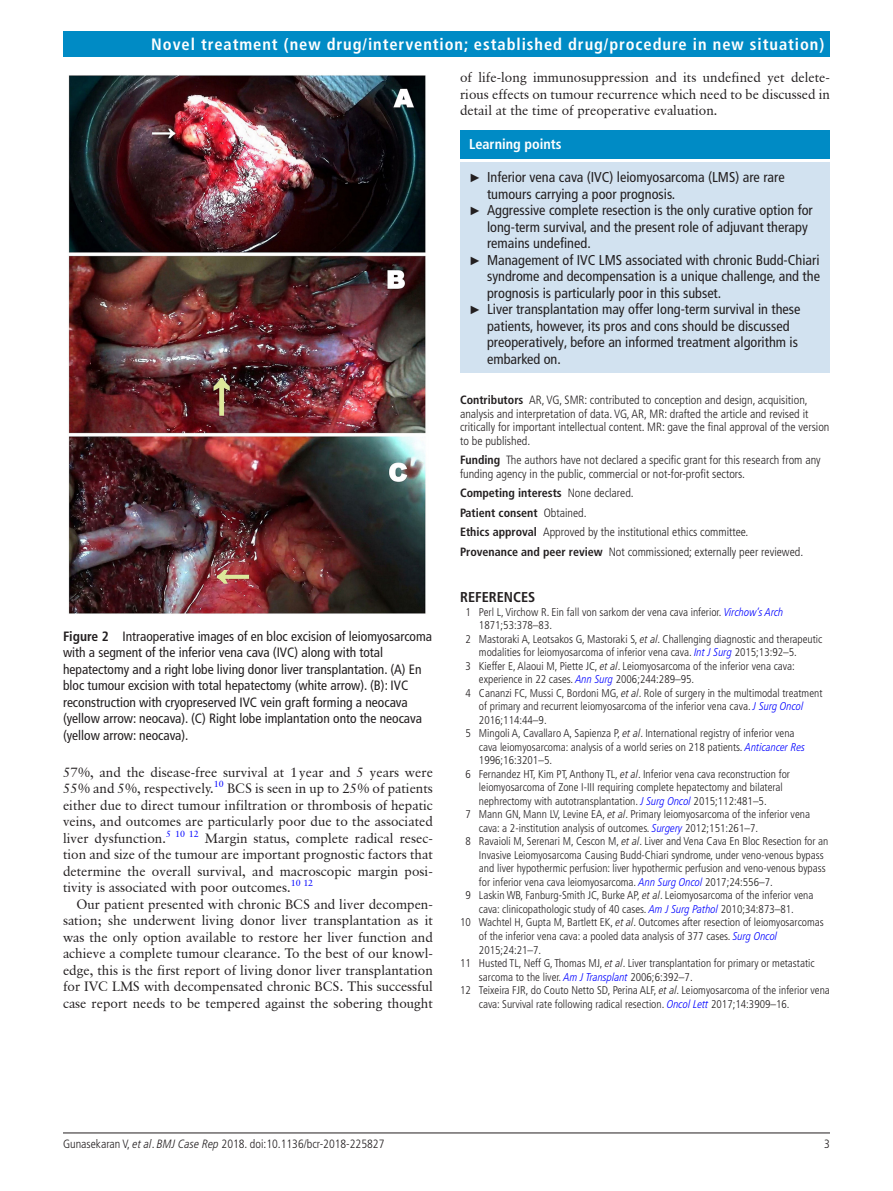
<style>
.page{position:relative;width:893px;height:1191px;background:#fff}
.page>*{position:absolute;margin:0;border:0;box-sizing:border-box;transform-origin:0 0}
.t1{font:700 condensed 16.5px "Frutiger LT Pro";letter-spacing:.055em;color:#fff}
.t2{font:condensed 14.25px "Frutiger LT Pro";color:#231f20}
.t3{font:700 condensed 14.25px "Frutiger LT Pro";color:#fff}
.t4{font:700 condensed 14.25px "Frutiger LT Std";color:#231f20}
.t5{font:13.5px/16.5px "Classical Garamond BT";color:#231f20;text-align:justify}
.t6{font:condensed 13.5px/16.5px "Frutiger LT Pro";color:#231f20}
.t7{font:300 condensed 12px/13.5px "Frutiger LT Pro";color:#231f20}
.t8{font:300 condensed 11.25px "Frutiger LT Pro";color:#231f20}
.s1{font-weight:700}
.s2{font-family:"Arial";font-stretch:normal;font-size:12px}
.s3{font-style:italic;color:#00f}
.s4{font-style:italic}
</style>
<div class="page">
<hr style="left:63px;top:1132px;width:767px;height:1px;background:#231f20">
<div style="left:63px;top:31px;width:767px;height:25px;background:#008bc5"></div>
<div style="left:460px;top:130px;width:370px;height:28px;background:#008bc5"></div>
<div style="left:460px;top:162px;width:370px;height:211px;background:#d2e2f0"></div>
<img style="left:68px;top:75px;width:358px;height:539px">
<h1 class="t1" style="left:151px;top:34px;width:674px">Novel treatment (new drug/intervention; established drug/procedure in new situation)</h1>
<p class="t6" style="left:63px;top:627px;width:371px"><span class="s1">Figure 2</span> Intraoperative images of en bloc excision of leiomyosarcoma with a segment of the inferior vena cava (IVC) along with total hepatectomy and a right lobe living donor liver transplantation. (A) En bloc tumour excision with total hepatectomy (white arrow). (B): IVC reconstruction with cryopreserved IVC vein graft forming a neocava (yellow arrow: neocava). (C) Right lobe implantation onto the neocava (yellow arrow: neocava).</p>
<p class="t5" style="left:63px;top:763px;width:371px">57%, and the disease-free survival at 1year and 5 years were 55% and 5%, respectively.<sup>10</sup> BCS is seen in up to 25% of patients either due to direct tumour infiltration or thrombosis of hepatic veins, and outcomes are particularly poor due to the associated liver dysfunction.<sup>5</sup> <sup>10</sup> <sup>12</sup> Margin status, complete radical resec&shy;tion and size of the tumour are important prognostic factors that determine the overall survival, and macroscopic margin posi&shy;tivity is associated with poor outcomes.<sup>10</sup> <sup>12</sup></p>
<p class="t5" style="left:63px;top:895px;width:371px;text-indent:14px">Our patient presented with chronic BCS and liver decompen&shy;sation; she underwent living donor liver transplantation as it was the only option available to restore her liver function and achieve a complete tumour clearance. To the best of our knowl&shy;edge, this is the first report of living donor liver transplantation for IVC LMS with decompensated chronic BCS. This successful case report needs to be tempered against the sobering thought</p>
<p class="t5" style="left:460px;top:69px;width:371px">of life-long immunosuppression and its undefined yet delete&shy;rious effects on tumour recurrence which need to be discussed in detail at the time of preoperative evaluation.</p>
<p class="t3" style="left:469px;top:136px;width:94px">Learning points</p>
<p class="t2" style="left:469px;top:169px;width:317px"><span class="s2">►</span> Inferior vena cava (IVC) leiomyosarcoma (LMS) are rare</p>
<p class="t2" style="left:487px;top:185px;width:190px">tumours carrying a poor prognosis.</p>
<p class="t2" style="left:469px;top:202px;width:345px"><span class="s2">►</span> Aggressive complete resection is the only curative option for</p>
<p class="t2" style="left:487px;top:218px;width:322px">long-term survival, and the present role of adjuvant therapy</p>
<p class="t2" style="left:487px;top:235px;width:105px">remains undefined.</p>
<p class="t2" style="left:469px;top:251px;width:352px"><span class="s2">►</span> Management of IVC LMS associated with chronic Budd-Chiari</p>
<p class="t2" style="left:487px;top:268px;width:334px">syndrome and decompensation is a unique challenge, and the</p>
<p class="t2" style="left:487px;top:284px;width:236px">prognosis is particularly poor in this subset.</p>
<p class="t2" style="left:469px;top:301px;width:333px"><span class="s2">►</span> Liver transplantation may offer long-term survival in these</p>
<p class="t2" style="left:487px;top:317px;width:304px">patients, however, its pros and cons should be discussed</p>
<p class="t2" style="left:487px;top:334px;width:312px">preoperatively, before an informed treatment algorithm is</p>
<p class="t2" style="left:487px;top:350px;width:75px">embarked on.</p>
<p class="t7" style="left:460px;top:393px;width:371px"><span class="s1">Contributors</span> AR, VG, SMR: contributed to conception and design, acquisition, analysis and interpretation of data. VG, AR, MR: drafted the article and revised it critically for important intellectual content. MR: gave the final approval of the version to be published.</p>
<p class="t7" style="left:460px;top:453px;width:362px"><span class="s1">Funding</span> The authors have not declared a specific grant for this research from any funding agency in the public, commercial or not-for-profit sectors.</p>
<p class="t7" style="left:460px;top:483px;width:345px;line-height:19.5px"><span class="s1">Competing interests</span> None declared.<br><span class="s1">Patient consent</span> Obtained.<br><span class="s1">Ethics approval</span> Approved by the institutional ethics committee.<br><span class="s1">Provenance and peer review</span> Not commissioned; externally peer reviewed.</p>
<p class="t4" style="left:460px;top:588px;width:77px">REFERENCES</p>
<p class="t8" style="left:465px;top:605px;width:320px">1 Perl L, Virchow R. Ein fall von sarkom der vena cava inferior. <span class="s3">Virchow’s Arch</span></p>
<p class="t8" style="left:479px;top:619px;width:75px">1871;53:378–83.</p>
<p class="t8" style="left:465px;top:632px;width:358px">2 Mastoraki A, Leotsakos G, Mastoraki S, <span class="s4">et al</span>. Challenging diagnostic and therapeutic</p>
<p class="t8" style="left:479px;top:646px;width:319px">modalities for leiomyosarcoma of inferior vena cava. <span class="s3">Int J Surg</span> 2015;13:92–5.</p>
<p class="t8" style="left:465px;top:659px;width:331px">3 Kieffer E, Alaoui M, Piette JC, <span class="s4">et al</span>. Leiomyosarcoma of the inferior vena cava:</p>
<p class="t8" style="left:479px;top:673px;width:217px">experience in 22 cases. <span class="s3">Ann Surg</span> 2006;244:289–95.</p>
<p class="t8" style="left:465px;top:686px;width:358px">4 Cananzi FC, Mussi C, Bordoni MG, <span class="s4">et al</span>. Role of surgery in the multimodal treatment</p>
<p class="t8" style="left:479px;top:700px;width:326px">of primary and recurrent leiomyosarcoma of the inferior vena cava. <span class="s3">J Surg Oncol</span></p>
<p class="t8" style="left:479px;top:713px;width:69px">2016;114:44–9.</p>
<p class="t8" style="left:465px;top:727px;width:331px">5 Mingoli A, Cavallaro A, Sapienza P, <span class="s4">et al</span>. International registry of inferior vena</p>
<p class="t8" style="left:479px;top:740px;width:328px">cava leiomyosarcoma: analysis of a world series on 218 patients. <span class="s3">Anticancer Res</span></p>
<p class="t8" style="left:479px;top:754px;width:75px">1996;16:3201–5.</p>
<p class="t8" style="left:465px;top:767px;width:326px">6 Fernandez HT, Kim PT, Anthony TL, <span class="s4">et al</span>. Inferior vena cava reconstruction for</p>
<p class="t8" style="left:479px;top:781px;width:305px">leiomyosarcoma of Zone I-III requiring complete hepatectomy and bilateral</p>
<p class="t8" style="left:479px;top:794px;width:289px">nephrectomy with autotransplantation. <span class="s3">J Surg Oncol</span> 2015;112:481–5.</p>
<p class="t8" style="left:465px;top:808px;width:346px">7 Mann GN, Mann LV, Levine EA, <span class="s4">et al</span>. Primary leiomyosarcoma of the inferior vena</p>
<p class="t8" style="left:479px;top:821px;width:281px">cava: a 2-institution analysis of outcomes. <span class="s3">Surgery</span> 2012;151:261–7.</p>
<p class="t8" style="left:465px;top:835px;width:365px">8 Ravaioli M, Serenari M, Cescon M, <span class="s4">et al</span>. Liver and Vena Cava En Bloc Resection for an</p>
<p class="t8" style="left:479px;top:848px;width:346px">Invasive Leiomyosarcoma Causing Budd-Chiari syndrome, under veno-venous bypass</p>
<p class="t8" style="left:479px;top:862px;width:348px">and liver hypothermic perfusion: liver hypothermic perfusion and veno-venous bypass</p>
<p class="t8" style="left:479px;top:875px;width:295px">for inferior vena cava leiomyosarcoma. <span class="s3">Ann Surg Oncol</span> 2017;24:556–7.</p>
<p class="t8" style="left:465px;top:889px;width:349px">9 Laskin WB, Fanburg-Smith JC, Burke AP, <span class="s4">et al</span>. Leiomyosarcoma of the inferior vena</p>
<p class="t8" style="left:479px;top:902px;width:316px">cava: clinicopathologic study of 40 cases. <span class="s3">Am J Surg Pathol</span> 2010;34:873–81.</p>
<p class="t8" style="left:460px;top:916px;width:365px">10 Wachtel H, Gupta M, Bartlett EK, <span class="s4">et al</span>. Outcomes after resection of leiomyosarcomas</p>
<p class="t8" style="left:479px;top:929px;width:300px">of the inferior vena cava: a pooled data analysis of 377 cases. <span class="s3">Surg Oncol</span></p>
<p class="t8" style="left:479px;top:943px;width:64px">2015;24:21–7.</p>
<p class="t8" style="left:460px;top:956px;width:356px">11 Husted TL, Neff G, Thomas MJ, <span class="s4">et al</span>. Liver transplantation for primary or metastatic</p>
<p class="t8" style="left:479px;top:970px;width:215px">sarcoma to the liver. <span class="s3">Am J Transplant</span> 2006;6:392–7.</p>
<p class="t8" style="left:460px;top:983px;width:371px">12 Teixeira FJR, do Couto Netto SD, Perina ALF, <span class="s4">et al</span>. Leiomyosarcoma of the inferior vena</p>
<p class="t8" style="left:479px;top:997px;width:312px">cava: Survival rate following radical resection. <span class="s3">Oncol Lett</span> 2017;14:3909–16.</p>
<p class="t7" style="left:63px;top:1136px;width:323px">Gunasekaran V, <span class="s4">et al</span>. <span class="s4">BMJ Case Rep</span> 2018. doi:10.1136/bcr-2018-225827</p>
<p class="t7" style="left:824px;top:1136px;width:7px">3</p>
</div>
